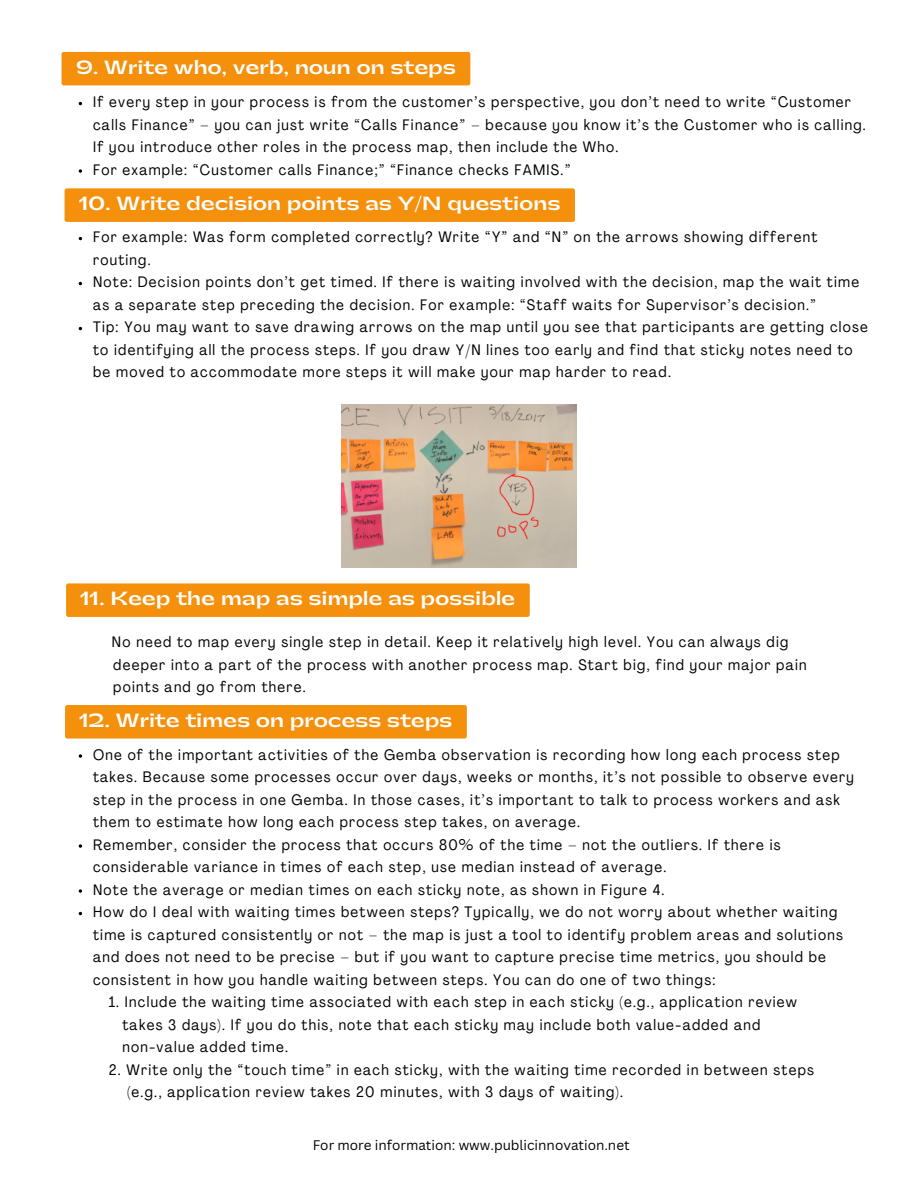
<style>
.page{position:relative;width:918px;height:1188px;background:#fff}
.page>*{position:absolute;margin:0;border:0;box-sizing:border-box;transform-origin:0 0}
.t1{font:700 18px "Gatwick";letter-spacing:.02em;color:#fff}
.t2{font:condensed 15px/22.5px "Agrandir";letter-spacing:.085em;color:#000}
.t3{font:13.5px "Canva Sans";color:#000}
</style>
<div class="page">
<svg style="left:79px;top:169px;width:3px;height:4px"></svg>
<svg style="left:79px;top:754px;width:3px;height:4px"></svg>
<svg style="left:79px;top:844px;width:3px;height:4px"></svg>
<svg style="left:79px;top:889px;width:3px;height:4px"></svg>
<img style="left:342px;top:404px;width:235px;height:163px">
<div style="left:62px;top:52px;width:408px;height:33px;background:#f4900c"></div>
<div style="left:65px;top:188px;width:510px;height:34px;background:#f4900c"></div>
<div style="left:66px;top:583px;width:464px;height:34px;background:#f4900c"></div>
<div style="left:65px;top:705px;width:402px;height:34px;background:#f4900c"></div>
<p class="t1" style="left:76px;top:58px;width:381px">9. Write who, verb, noun on steps</p>
<p class="t2" style="left:93px;top:92px;width:774px">If every step in your process is from the customer’s perspective, you don’t need to write “Customer calls Finance” – you can just write “Calls Finance” – because you know it’s the Customer who is calling.<br>If you introduce other roles in the process map, then include the Who.</p>
<p class="t2" style="left:93px;top:160px;width:479px">For example: “Customer calls Finance;” “Finance checks FAMIS.”</p>
<p class="t1" style="left:79px;top:195px;width:483px">10. Write decision points as Y/N questions</p>
<p class="t2" style="left:93px;top:227px;width:726px">For example: Was form completed correctly? Write “Y” and “N” on the arrows showing different routing.</p>
<p class="t2" style="left:93px;top:272px;width:768px">Note: Decision points don’t get timed. If there is waiting involved with the decision, map the wait time as a separate step preceding the decision. For example: “Staff waits for Supervisor’s decision.”</p>
<p class="t2" style="left:93px;top:317px;width:776px">Tip: You may want to save drawing arrows on the map until you see that participants are getting close to identifying all the process steps. If you draw Y/N lines too early and find that sticky notes need to be moved to accommodate more steps it will make your map harder to read.</p>
<p class="t1" style="left:81px;top:590px;width:436px">11. Keep the map as simple as possible</p>
<p class="t2" style="left:112px;top:632px;width:678px">No need to map every single step in detail. Keep it relatively high level. You can always dig</p>
<p class="t2" style="left:113px;top:655px;width:695px">deeper into a part of the process with another process map. Start big, find your major pain</p>
<p class="t2" style="left:113px;top:677px;width:194px">points and go from there.</p>
<p class="t1" style="left:80px;top:711px;width:374px">12. Write times on process steps</p>
<p class="t2" style="left:93px;top:745px;width:762px">One of the important activities of the Gemba observation is recording how long each process step takes. Because some processes occur over days, weeks or months, it’s not possible to observe every step in the process in one Gemba. In those cases, it’s important to talk to process workers and ask them to estimate how long each process step takes, on average.</p>
<p class="t2" style="left:93px;top:835px;width:689px">Remember, consider the process that occurs 80% of the time – not the outliers. If there is considerable variance in times of each step, use median instead of average.</p>
<p class="t2" style="left:93px;top:880px;width:573px">Note the average or median times on each sticky note, as shown in Figure 4.</p>
<p class="t2" style="left:93px;top:902px;width:751px">How do I deal with waiting times between steps? Typically, we do not worry about whether waiting time is captured consistently or not – the map is just a tool to identify problem areas and solutions and does not need to be precise – but if you want to capture precise time metrics, you should be consistent in how you handle waiting between steps. You can do one of two things:</p>
<p class="t2" style="left:109px;top:992px;width:690px">1. Include the waiting time associated with each step in each sticky (e.g., application review</p>
<p class="t2" style="left:122px;top:1015px;width:639px">takes 3 days). If you do this, note that each sticky may include both value-added and</p>
<p class="t2" style="left:122px;top:1037px;width:167px">non-value added time.</p>
<p class="t2" style="left:109px;top:1060px;width:707px">2. Write only the “touch time” in each sticky, with the waiting time recorded in between steps</p>
<p class="t2" style="left:127px;top:1082px;width:498px">(e.g., application review takes 20 minutes, with 3 days of waiting).</p>
<p class="t3" style="left:313px;top:1135px;width:318px">For more information: www.publicinnovation.net</p>
</div>
